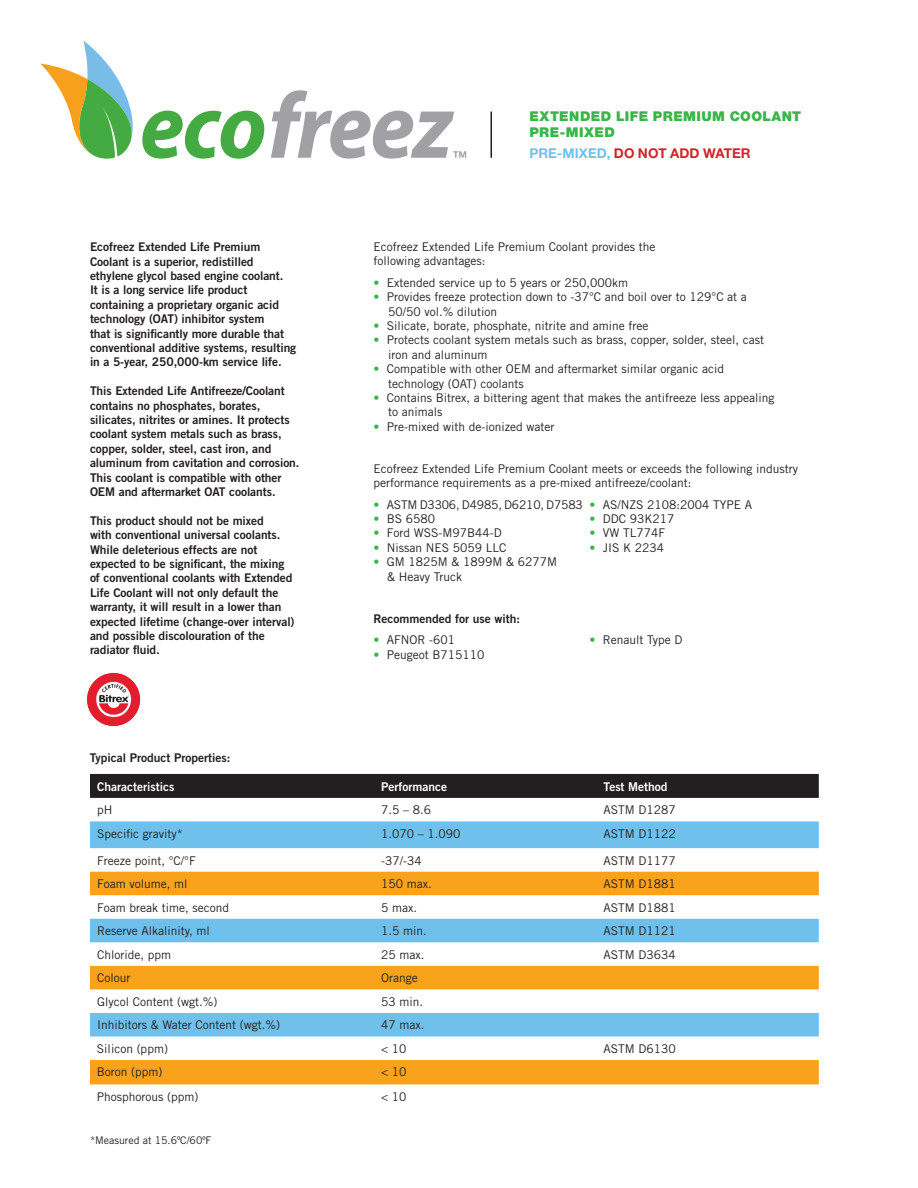
<style>
.page{position:relative;width:918px;height:1188px;background:#fff}
.page>*{position:absolute;margin:0;border:0;box-sizing:border-box;transform-origin:0 0}
.t1{font:900 13.5px/16.2px "Helvetica Neue LT Std";letter-spacing:.035em;color:#3ab54a}
.t2{font:700 13.5px "Helvetica Neue LT Std";letter-spacing:.005em;color:#d1232a}
.t3{font:12px/14.4px "Trade Gothic";color:#231f20}
.t4{font:12px/14.4px "Trade Gothic Bold Two";letter-spacing:-.005em;color:#231f20}
.t5{font:12px "Trade Gothic Bold Two";color:#fff}
.t6{font:10.5px "Trade Gothic";color:#231f20}
.s1{color:#6fc1ec}
.s2{color:#3ab54a}
</style>
<div class="page">
<hr style="left:490px;top:112px;width:2px;height:46px;background:#231f20">
<div style="left:90px;top:774px;width:729px;height:24px;background:#231f20"></div>
<svg style="left:90px;top:821px;width:729px;height:51px;fill:#6fc1ec"></svg>
<svg style="left:90px;top:872px;width:729px;height:212px"></svg>
<img style="left:86px;top:672px;width:55px;height:55px">
<svg style="left:41px;top:40px;width:223px;height:119px"></svg>
<svg style="left:271px;top:90px;width:195px;height:69px"></svg>
<p class="t1" style="left:529px;top:108px;width:273px">EXTENDED LIFE PREMIUM COOLANT<br>PRE-MIXED</p>
<p class="t4" style="left:90px;top:240px;width:208px">Ecofreez Extended Life Premium Coolant is a superior, redistilled ethylene glycol based engine coolant.<br>It is a long service life product containing a proprietary organic acid technology (OAT) inhibitor system<br>that is significantly more durable that conventional additive systems, resulting in a 5-year, 250,000-km service life.</p>
<p class="t4" style="left:90px;top:384px;width:211px">This Extended Life Antifreeze/Coolant contains no phosphates, borates, silicates, nitrites or amines. It protects coolant system metals such as brass, copper, solder, steel, cast iron, and aluminum from cavitation and corrosion.<br>This coolant is compatible with other OEM and aftermarket OAT coolants.</p>
<p class="t4" style="left:90px;top:513px;width:206px">This product should not be mixed<br>with conventional universal coolants.<br>While deleterious effects are not expected to be significant, the mixing of conventional coolants with Extended Life Coolant will not only default the warranty, it will result in a lower than expected lifetime (change-over interval) and possible discolouration of the radiator fluid.</p>
<p class="t4" style="left:90px;top:750px;width:142px">Typical Product Properties:</p>
<p class="t2" style="left:530px;top:145px;width:223px"><span class="s1">PRE-MIXED,</span> DO NOT ADD WATER</p>
<p class="t3" style="left:374px;top:239px;width:283px">Ecofreez Extended Life Premium Coolant provides the following advantages:</p>
<p class="t3" style="left:374px;top:275px;width:256px"><span class="s2">•</span> Extended service up to 5 years or 250,000km</p>
<p class="t3" style="left:388px;top:290px;width:360px;text-indent:-15px"><span class="s2">•</span> Provides freeze protection down to -37°C and boil over to 129°C at a<br>50/50 vol.% dilution</p>
<p class="t3" style="left:374px;top:318px;width:276px"><span class="s2">•</span> Silicate, borate, phosphate, nitrite and amine free</p>
<p class="t3" style="left:388px;top:333px;width:377px;text-indent:-15px"><span class="s2">•</span> Protects coolant system metals such as brass, copper, solder, steel, cast iron and aluminum</p>
<p class="t3" style="left:388px;top:362px;width:337px;text-indent:-15px"><span class="s2">•</span> Compatible with other OEM and aftermarket similar organic acid technology (OAT) coolants</p>
<p class="t3" style="left:388px;top:390px;width:388px;text-indent:-15px"><span class="s2">•</span> Contains Bitrex, a bittering agent that makes the antifreeze less appealing to animals</p>
<p class="t3" style="left:374px;top:419px;width:182px"><span class="s2">•</span> Pre-mixed with de-ionized water</p>
<p class="t3" style="left:374px;top:461px;width:426px">Ecofreez Extended Life Premium Coolant meets or exceeds the following industry performance requirements as a pre-mixed antifreeze/coolant:</p>
<p class="t3" style="left:374px;top:497px;width:380px"><span class="s2">•</span> ASTM D3306, D4985, D6210, D7583 <span class="s2">•</span> AS/NZS 2108:2004 TYPE A</p>
<p class="t3" style="left:374px;top:511px;width:63px"><span class="s2">•</span> BS 6580</p>
<p class="t3" style="left:590px;top:511px;width:86px"><span class="s2">•</span> DDC 93K217</p>
<p class="t3" style="left:374px;top:526px;width:130px"><span class="s2">•</span> Ford WSS-M97B44-D</p>
<p class="t3" style="left:590px;top:526px;width:77px"><span class="s2">•</span> VW TL774F</p>
<p class="t3" style="left:374px;top:540px;width:134px"><span class="s2">•</span> Nissan NES 5059 LLC</p>
<p class="t3" style="left:590px;top:540px;width:76px"><span class="s2">•</span> JIS K 2234</p>
<p class="t3" style="left:387px;top:555px;width:171px;text-indent:-14px"><span class="s2">•</span> GM 1825M &amp; 1899M &amp; 6277M &amp; Heavy Truck</p>
<p class="t4" style="left:374px;top:611px;width:148px">Recommended for use with:</p>
<p class="t3" style="left:374px;top:633px;width:83px"><span class="s2">•</span> AFNOR -601</p>
<p class="t3" style="left:590px;top:633px;width:94px"><span class="s2">•</span> Renault Type D</p>
<p class="t3" style="left:374px;top:647px;width:112px"><span class="s2">•</span> Peugeot B715110</p>
<p class="t5" style="left:97px;top:779px;width:79px">Characteristics</p>
<p class="t5" style="left:381px;top:779px;width:67px">Performance</p>
<p class="t5" style="left:604px;top:779px;width:66px">Test Method</p>
<p class="t3" style="left:97px;top:803px;width:17px">pH</p>
<p class="t3" style="left:381px;top:803px;width:51px">7.5 – 8.6</p>
<p class="t3" style="left:604px;top:803px;width:74px">ASTM D1287</p>
<p class="t3" style="left:97px;top:826px;width:87px">Specific gravity*</p>
<p class="t3" style="left:381px;top:826px;width:81px">1.070 – 1.090</p>
<p class="t3" style="left:604px;top:826px;width:74px">ASTM D1122</p>
<p class="t3" style="left:97px;top:853px;width:100px">Freeze point, °C/°F</p>
<p class="t3" style="left:381px;top:853px;width:42px">-37/-34</p>
<p class="t3" style="left:604px;top:853px;width:74px">ASTM D1177</p>
<p class="t3" style="left:97px;top:877px;width:92px">Foam volume, ml</p>
<p class="t3" style="left:381px;top:877px;width:52px">150 max.</p>
<p class="t3" style="left:604px;top:877px;width:74px">ASTM D1881</p>
<p class="t3" style="left:97px;top:900px;width:133px">Foam break time, second</p>
<p class="t3" style="left:381px;top:900px;width:37px">5 max.</p>
<p class="t3" style="left:603px;top:900px;width:74px">ASTM D1881</p>
<p class="t3" style="left:97px;top:924px;width:114px">Reserve Alkalinity, ml</p>
<p class="t3" style="left:381px;top:924px;width:47px">1.5 min.</p>
<p class="t3" style="left:603px;top:924px;width:74px">ASTM D1121</p>
<p class="t3" style="left:97px;top:947px;width:76px">Chloride, ppm</p>
<p class="t3" style="left:381px;top:947px;width:45px">25 max.</p>
<p class="t3" style="left:603px;top:947px;width:74px">ASTM D3634</p>
<p class="t3" style="left:97px;top:971px;width:35px">Colour</p>
<p class="t3" style="left:381px;top:971px;width:38px">Orange</p>
<p class="t3" style="left:97px;top:994px;width:122px">Glycol Content (wgt.%)</p>
<p class="t3" style="left:381px;top:994px;width:43px">53 min.</p>
<p class="t3" style="left:97px;top:1018px;width:185px">Inhibitors &amp; Water Content (wgt.%)</p>
<p class="t3" style="left:381px;top:1018px;width:45px">47 max.</p>
<p class="t3" style="left:97px;top:1041px;width:73px">Silicon (ppm)</p>
<p class="t3" style="left:381px;top:1041px;width:27px">&lt; 10</p>
<p class="t3" style="left:603px;top:1041px;width:74px">ASTM D6130</p>
<p class="t3" style="left:97px;top:1065px;width:67px">Boron (ppm)</p>
<p class="t3" style="left:381px;top:1065px;width:27px">&lt; 10</p>
<p class="t3" style="left:97px;top:1089px;width:103px">Phosphorous (ppm)</p>
<p class="t3" style="left:381px;top:1089px;width:27px">&lt; 10</p>
<p class="t6" style="left:90px;top:1134px;width:123px">*Measured at 15.6ºC/60ºF</p>
</div>
